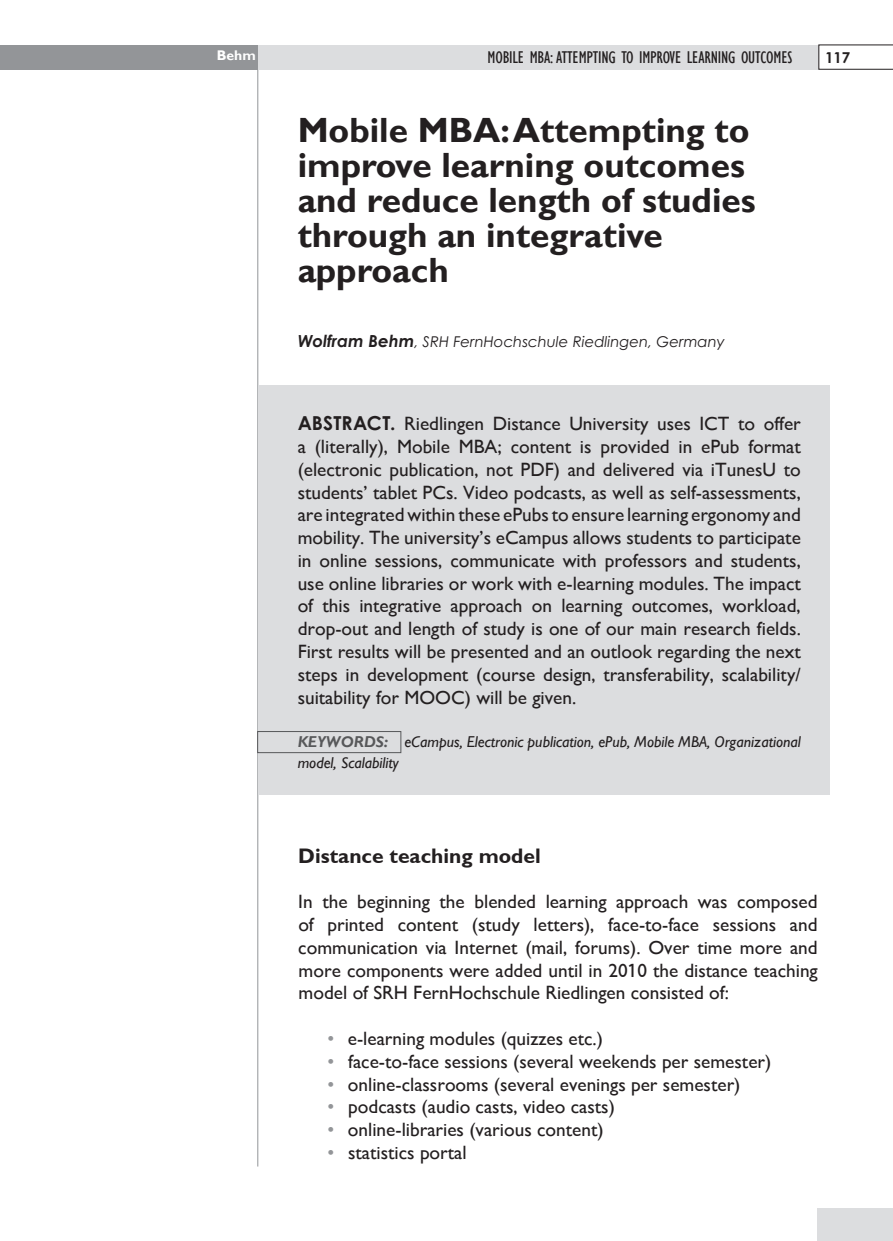
<style>
.page{position:relative;width:893px;height:1241px;background:#fff}
.page>*{position:absolute;margin:0;border:0;box-sizing:border-box;transform-origin:0 0}
.titolo{font:700 35px/35px "forma";color:#231f20}
.sottotitolo{font:700 21px "Formamente";color:#231f20}
.testo{font:19.25px/22.8px "forma";color:#231f20;text-align:justify}
.sintesi_testo{font:19.25px/22.8px "forma";color:#231f20;text-align:justify}
.t1{font:condensed 17.5px "forma";letter-spacing:-.01em;color:#231f20}
.testo-2{font:italic 15.75px/21px "forma";color:#231f20}
.t2{font:700 15.05px "Century Gothic";color:#231f20}
.autore{font:italic 14.88px "Forma Gotik i";color:#231f20}
.t3{font:700 14px "forma";color:#fff}
.s1{font-family:"Forma Gotik bi";font-weight:700;font-size:16.62px}
.s2{font-family:"Forma Gotik b";font-weight:700}
.s3{font-weight:700;color:#57585a}
.s4{color:#939598}
</style>
<div class="page">
<hr style="left:257px;top:50px;width:1px;height:1116px;background:#939598">
<div style="left:228px;top:45px;width:591px;height:24px;background:#dcdddf"></div>
<div style="left:0;top:45px;width:258px;height:24px;background:#939598"></div>
<svg style="left:819px;top:45px;width:74px;height:24px"></svg>
<div style="left:818px;top:1208px;width:75px;height:32px;background:#dcdddf"></div>
<div style="left:259px;top:385px;width:571px;height:409px;background:#dcdddf"></div>
<div style="left:257px;top:731px;width:144px;height:21px;border:1px solid #57585a"></div>
<p class="t3" style="left:217px;top:47px;width:41px">Behm</p>
<p class="t1" style="left:488px;top:47px;width:306px">MOBILE MBA: ATTEMPTING TO IMPROVE LEARNING OUTCOMES</p>
<p class="t2" style="left:825px;top:46px;width:27px">117</p>
<p class="titolo" style="left:298px;top:114px;width:460px">Mobile MBA: Attempting to improve learning outcomes and reduce length of studies through an integrative approach</p>
<p class="autore" style="left:298px;top:331px;width:429px"><span class="s1">Wolfram Behm</span>, SRH FernHochschule Riedlingen, Germany</p>
<p class="testo" style="left:298px;top:412px;width:505px"><span class="s2">ABSTRACT.</span> Riedlingen Distance University uses ICT to offer a (literally)‚ Mobile MBA; content is provided in ePub format (electronic publication, not PDF) and delivered via iTunesU to students’ tablet PCs. Video podcasts, as well as self-assessments, are integrated within these ePubs to ensure learning ergonomy and mobility. The university’s eCampus allows students to participate in online sessions, communicate with professors and students, use online libraries or work with e-learning modules. The impact of this integrative approach on learning outcomes, workload, drop-out and length of study is one of our main research fields.<br>First results will be presented and an outlook regarding the next steps in development (course design, transferability, scalability/ suitability for MOOC) will be given.</p>
<p class="testo-2" style="left:298px;top:731px;width:505px"><span class="s3">KEYWORDS:</span> eCampus, Electronic publication, ePub, Mobile MBA, Organizational model, Scalability</p>
<p class="sottotitolo" style="left:298px;top:843px;width:244px">Distance teaching model</p>
<p class="sintesi_testo" style="left:298px;top:890px;width:521px">In the beginning the blended learning approach was composed of printed content (study letters), face-to-face sessions and communication via Internet (mail, forums). Over time more and more components were added until in 2010 the distance teaching model of SRH FernHochschule Riedlingen consisted of:</p>
<p class="testo" style="left:327px;top:1027px;width:277px"><span class="s4">•</span> e-learning modules (quizzes etc.)</p>
<p class="testo" style="left:327px;top:1049px;width:446px"><span class="s4">•</span> face-to-face sessions (several weekends per semester)</p>
<p class="testo" style="left:327px;top:1072px;width:415px"><span class="s4">•</span> online-classrooms (several evenings per semester)</p>
<p class="testo" style="left:327px;top:1095px;width:289px"><span class="s4">•</span> podcasts (audio casts, video casts)</p>
<p class="testo" style="left:327px;top:1118px;width:278px"><span class="s4">•</span> online-libraries (various content)</p>
<p class="testo" style="left:327px;top:1140px;width:141px"><span class="s4">•</span> statistics portal</p>
</div>
